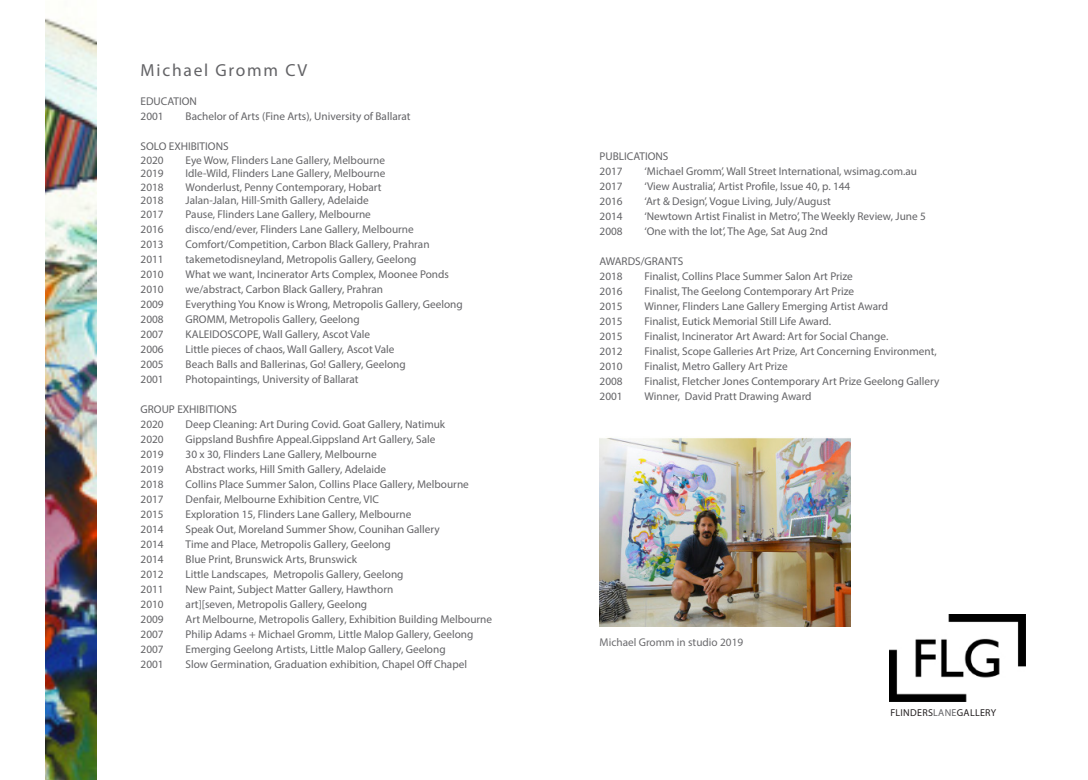
<style>
.page{position:relative;width:1088px;height:780px;background:#fff}
.page>*{position:absolute;margin:0;border:0;box-sizing:border-box;transform-origin:0 0}
.t1{font:17.5px "Myriad Pro";letter-spacing:.1em;color:#636366}
.t2{font:11.25px/15px "Myriad Pro";color:#636366}
.t3{font:11.25px "Myriad Pro";color:#656568}
.t4{font:11.25px "Myriad Pro";color:#6b6b6e}
.t5{font:10px "Myriad Pro";letter-spacing:.03em;color:#231f20}
.s1{color:#636366}
</style>
<div class="page">
<img style="left:46px;top:18px;width:51px;height:762px">
<img style="left:599px;top:437px;width:251px;height:189px">
<img style="left:890px;top:615px;width:135px;height:86px">
<p class="t1" style="left:141px;top:59px;width:168px">Michael Gromm CV</p>
<p class="t2" style="left:141px;top:94px;width:58px">EDUCATION</p>
<p class="t2" style="left:141px;top:109px;width:25px">2001</p>
<p class="t2" style="left:186px;top:109px;width:226px">Bachelor of Arts (Fine Arts), University of Ballarat</p>
<p class="t2" style="left:141px;top:139px;width:90px">SOLO EXHIBITIONS</p>
<p class="t3" style="left:141px;top:153px;width:25px">2020</p>
<p class="t3" style="left:186px;top:153px;width:201px">Eye Wow, Flinders Lane Gallery, Melbourne</p>
<p class="t3" style="left:141px;top:167px;width:25px">2019</p>
<p class="t3" style="left:186px;top:167px;width:201px">Idle-Wild, Flinders Lane Gallery, Melbourne</p>
<p class="t3" style="left:141px;top:180px;width:25px">2018</p>
<p class="t3" style="left:186px;top:180px;width:197px">Wonderlust, Penny Contemporary, Hobart</p>
<p class="t3" style="left:141px;top:194px;width:25px">2018</p>
<p class="t3" style="left:186px;top:194px;width:185px">Jalan-Jalan, Hill-Smith Gallery, Adelaide</p>
<p class="t3" style="left:141px;top:207px;width:25px">2017</p>
<p class="t3" style="left:186px;top:207px;width:187px">Pause, Flinders Lane Gallery, Melbourne</p>
<p class="t3" style="left:141px;top:222px;width:25px">2016</p>
<p class="t3" style="left:186px;top:222px;width:230px">disco/end/ever, Flinders Lane Gallery, Melbourne</p>
<p class="t2" style="left:141px;top:236px;width:25px">2013</p>
<p class="t2" style="left:186px;top:236px;width:245px">Comfort/Competition, Carbon Black Gallery, Prahran</p>
<p class="t2" style="left:141px;top:251px;width:25px">2011</p>
<p class="t2" style="left:186px;top:251px;width:232px">takemetodisneyland, Metropolis Gallery, Geelong</p>
<p class="t2" style="left:141px;top:266px;width:25px">2010</p>
<p class="t2" style="left:186px;top:266px;width:265px">What we want, Incinerator Arts Complex, Moonee Ponds</p>
<p class="t2" style="left:141px;top:281px;width:25px">2010</p>
<p class="t2" style="left:186px;top:281px;width:199px">we/abstract, Carbon Black Gallery, Prahran</p>
<p class="t2" style="left:141px;top:296px;width:25px">2009</p>
<p class="t2" style="left:186px;top:296px;width:279px">Everything You Know is Wrong, Metropolis Gallery, Geelong</p>
<p class="t2" style="left:141px;top:311px;width:25px">2008</p>
<p class="t2" style="left:186px;top:311px;width:176px">GROMM, Metropolis Gallery, Geelong</p>
<p class="t2" style="left:141px;top:326px;width:25px">2007</p>
<p class="t2" style="left:186px;top:326px;width:186px">KALEIDOSCOPE, Wall Gallery, Ascot Vale</p>
<p class="t2" style="left:141px;top:341px;width:25px">2006</p>
<p class="t2" style="left:186px;top:341px;width:210px">Little pieces of chaos, Wall Gallery, Ascot Vale</p>
<p class="t2" style="left:141px;top:356px;width:25px">2005</p>
<p class="t2" style="left:186px;top:356px;width:222px">Beach Balls and Ballerinas, Go! Gallery, Geelong</p>
<p class="t2" style="left:141px;top:371px;width:25px">2001</p>
<p class="t2" style="left:186px;top:371px;width:174px">Photopaintings, University of Ballarat</p>
<p class="t2" style="left:141px;top:401px;width:98px">GROUP EXHIBITIONS<br>2020</p>
<p class="t2" style="left:186px;top:416px;width:261px">Deep Cleaning: Art During Covid. Goat Gallery, Natimuk</p>
<p class="t2" style="left:141px;top:431px;width:25px">2020</p>
<p class="t2" style="left:186px;top:431px;width:251px">Gippsland Bushfire Appeal.Gippsland Art Gallery, Sale</p>
<p class="t2" style="left:141px;top:446px;width:25px">2019</p>
<p class="t2" style="left:186px;top:446px;width:193px">30 x 30, Flinders Lane Gallery, Melbourne</p>
<p class="t2" style="left:141px;top:461px;width:25px">2019</p>
<p class="t2" style="left:186px;top:461px;width:202px">Abstract works, Hill Smith Gallery, Adelaide</p>
<p class="t2" style="left:141px;top:476px;width:25px">2018</p>
<p class="t2" style="left:186px;top:476px;width:285px">Collins Place Summer Salon, Collins Place Gallery, Melbourne</p>
<p class="t2" style="left:141px;top:491px;width:25px">2017</p>
<p class="t2" style="left:186px;top:491px;width:195px">Denfair, Melbourne Exhibition Centre, VIC</p>
<p class="t2" style="left:141px;top:506px;width:25px">2015</p>
<p class="t2" style="left:186px;top:506px;width:227px">Exploration 15, Flinders Lane Gallery, Melbourne</p>
<p class="t2" style="left:141px;top:521px;width:25px">2014</p>
<p class="t2" style="left:186px;top:521px;width:256px">Speak Out, Moreland Summer Show, Counihan Gallery</p>
<p class="t2" style="left:141px;top:536px;width:25px">2014</p>
<p class="t2" style="left:186px;top:536px;width:207px">Time and Place, Metropolis Gallery, Geelong</p>
<p class="t2" style="left:141px;top:551px;width:25px">2014</p>
<p class="t2" style="left:186px;top:551px;width:173px">Blue Print, Brunswick Arts, Brunswick</p>
<p class="t2" style="left:141px;top:566px;width:25px">2012</p>
<p class="t2" style="left:186px;top:566px;width:219px">Little Landscapes, Metropolis Gallery, Geelong</p>
<p class="t2" style="left:141px;top:581px;width:25px">2011</p>
<p class="t2" style="left:186px;top:581px;width:209px">New Paint, Subject Matter Gallery, Hawthorn</p>
<p class="t2" style="left:141px;top:596px;width:25px">2010</p>
<p class="t2" style="left:186px;top:596px;width:183px">art][seven, Metropolis Gallery, Geelong</p>
<p class="t2" style="left:141px;top:611px;width:25px">2009</p>
<p class="t2" style="left:186px;top:611px;width:308px">Art Melbourne, Metropolis Gallery, Exhibition Building Melbourne</p>
<p class="t2" style="left:141px;top:626px;width:25px">2007</p>
<p class="t2" style="left:186px;top:626px;width:289px">Philip Adams + Michael Gromm, Little Malop Gallery, Geelong</p>
<p class="t2" style="left:141px;top:641px;width:25px">2007</p>
<p class="t2" style="left:186px;top:641px;width:262px">Emerging Geelong Artists, Little Malop Gallery, Geelong</p>
<p class="t2" style="left:141px;top:656px;width:25px">2001</p>
<p class="t2" style="left:186px;top:656px;width:283px">Slow Germination, Graduation exhibition, Chapel Off Chapel</p>
<p class="t2" style="left:599px;top:148px;width:70px">PUBLICATIONS</p>
<p class="t2" style="left:599px;top:163px;width:25px">2017</p>
<p class="t2" style="left:644px;top:163px;width:274px">‘Michael Gromm’, Wall Street International, wsimag.com.au</p>
<p class="t2" style="left:599px;top:178px;width:25px">2017</p>
<p class="t2" style="left:644px;top:178px;width:207px">‘View Australia’, Artist Profile, Issue 40, p. 144</p>
<p class="t2" style="left:599px;top:193px;width:25px">2016</p>
<p class="t2" style="left:644px;top:193px;width:188px">‘Art &amp; Design’, Vogue Living, July/August</p>
<p class="t2" style="left:599px;top:208px;width:25px">2014</p>
<p class="t2" style="left:644px;top:208px;width:283px">‘Newtown Artist Finalist in Metro’, The Weekly Review, June 5</p>
<p class="t2" style="left:599px;top:223px;width:25px">2008</p>
<p class="t2" style="left:644px;top:223px;width:185px">‘One with the lot’, The Age, Sat Aug 2nd</p>
<p class="t2" style="left:599px;top:253px;width:85px">AWARDS/GRANTS</p>
<p class="t2" style="left:599px;top:268px;width:25px">2018</p>
<p class="t2" style="left:644px;top:268px;width:210px">Finalist, Collins Place Summer Salon Art Prize</p>
<p class="t2" style="left:599px;top:283px;width:25px">2016</p>
<p class="t2" style="left:644px;top:283px;width:211px">Finalist, The Geelong Contemporary Art Prize</p>
<p class="t2" style="left:599px;top:298px;width:25px">2015</p>
<p class="t2" style="left:644px;top:298px;width:245px">Winner, Flinders Lane Gallery Emerging Artist Award</p>
<p class="t2" style="left:599px;top:313px;width:25px">2015</p>
<p class="t2" style="left:644px;top:313px;width:188px">Finalist, Eutick Memorial Still Life Award.</p>
<p class="t2" style="left:599px;top:328px;width:25px">2015</p>
<p class="t2" style="left:644px;top:328px;width:245px">Finalist, Incinerator Art Award: Art for Social Change.</p>
<p class="t2" style="left:599px;top:343px;width:25px">2012</p>
<p class="t2" style="left:644px;top:343px;width:294px">Finalist, Scope Galleries Art Prize, Art Concerning Environment,</p>
<p class="t2" style="left:599px;top:358px;width:25px">2010</p>
<p class="t2" style="left:644px;top:358px;width:145px">Finalist, Metro Gallery Art Prize</p>
<p class="t2" style="left:599px;top:373px;width:25px">2008</p>
<p class="t2" style="left:644px;top:373px;width:296px">Finalist, Fletcher Jones Contemporary Art Prize Geelong Gallery</p>
<p class="t2" style="left:599px;top:388px;width:25px">2001</p>
<p class="t2" style="left:644px;top:388px;width:169px">Winner, David Pratt Drawing Award</p>
<p class="t4" style="left:599px;top:635px;width:145px">Michael Gromm in studio 2019</p>
<p class="t5" style="left:890px;top:706px;width:107px">FLINDERS<span class="s1">LANE</span>GALLERY</p>
</div>
